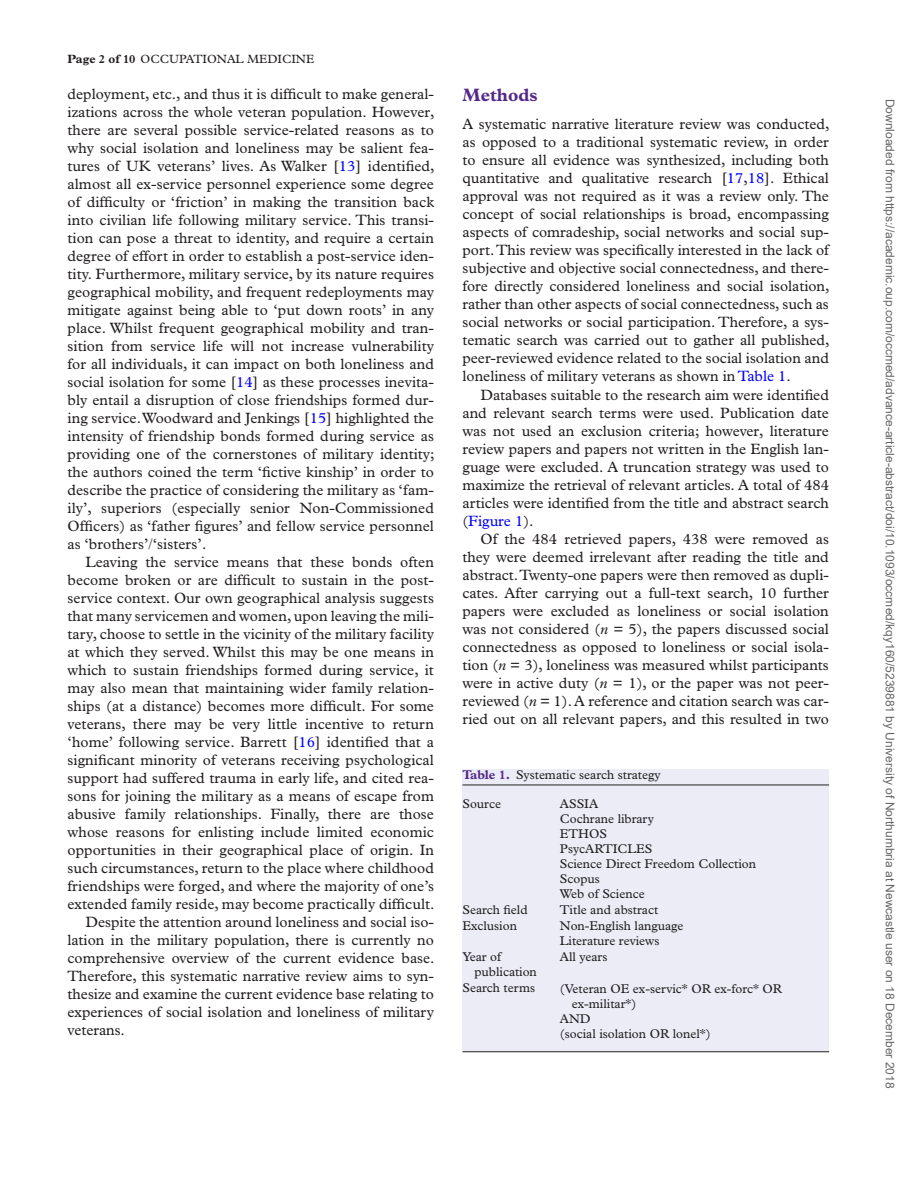
<style>
.page{position:relative;width:919px;height:1187px;background:#fff}
.page>*{position:absolute;margin:0;border:0;box-sizing:border-box;transform-origin:0 0}
.t1{font:700 18px "Plantin Std";color:#542989}
.t2{font:15px/18px "Plantin Std";letter-spacing:.005em;color:#231f20;text-align:justify}
.t3{font:12.75px/15px "Plantin Std";color:#231f20}
.t4{font:12px "Arial";color:#666}
.t5{font:12px "Plantin Std";color:#231f20}
.s1{font-weight:700}
.s2{color:#00f}
.s3{font-style:italic}
.s4{font-weight:700;color:#542989}
.s5{font-family:"Gandhari Unicode"}
</style>
<div class="page">
<div style="left:462px;top:769px;width:367px;height:283px;background:#ebecf5"></div>
<hr style="left:462px;top:1051px;width:98px;height:1px;background:#231f20">
<hr style="left:560px;top:1051px;width:269px;height:1px;background:#231f20">
<hr style="left:462px;top:784px;width:98px;height:1px;background:#231f20">
<hr style="left:560px;top:784px;width:269px;height:1px;background:#231f20">
<p class="t5" style="left:68px;top:52px;width:248px"><span class="s1">Page 2 of 10</span> OCCUPATIONAL MEDICINE</p>
<p class="t2" style="left:68px;top:85px;width:368px">deployment, etc., and thus it is difficult to make general&shy;izations across the whole veteran population. However, there are several possible service-related reasons as to why social isolation and loneliness may be salient fea&shy;tures of UK veterans’ lives. As Walker [<span class="s2">13</span>] identified, almost all ex-service personnel experience some degree of difficulty or ‘friction’ in making the transition back into civilian life following military service. This transi&shy;tion can pose a threat to identity, and require a certain degree of effort in order to establish a post-service iden&shy;tity. Furthermore, military service, by its nature requires geographical mobility, and frequent redeployments may mitigate against being able to ‘put down roots’ in any place. Whilst frequent geographical mobility and tran&shy;sition from service life will not increase vulnerability for all individuals, it can impact on both loneliness and social isolation for some [<span class="s2">14</span>] as these processes inevita&shy;bly entail a disruption of close friendships formed dur&shy;ing service. Woodward and Jenkings [<span class="s2">15</span>] highlighted the intensity of friendship bonds formed during service as providing one of the cornerstones of military identity; the authors coined the term ‘fictive kinship’ in order to describe the practice of considering the military as ‘fam&shy;ily’, superiors (especially senior Non-Commissioned Officers) as ‘father figures’ and fellow service personnel as ‘brothers’/‘sisters’.</p>
<p class="t2" style="left:86px;top:553px;width:350px">Leaving the service means that these bonds often</p>
<p class="t2" style="left:68px;top:571px;width:368px">become broken or are difficult to sustain in the post-</p>
<p class="t2" style="left:68px;top:589px;width:368px">service context. Our own geographical analysis suggests</p>
<p class="t2" style="left:68px;top:607px;width:368px">that many servicemen and women, upon leaving the mili-</p>
<p class="t2" style="left:68px;top:625px;width:368px">tary, choose to settle in the vicinity of the military facility</p>
<p class="t2" style="left:68px;top:643px;width:368px">at which they served. Whilst this may be one means in</p>
<p class="t2" style="left:68px;top:661px;width:368px">which to sustain friendships formed during service, it</p>
<p class="t2" style="left:68px;top:679px;width:368px">may also mean that maintaining wider family relation-</p>
<p class="t2" style="left:68px;top:697px;width:368px">ships (at a distance) becomes more difficult. For some</p>
<p class="t2" style="left:68px;top:715px;width:368px">veterans, there may be very little incentive to return</p>
<p class="t2" style="left:68px;top:733px;width:368px">‘home’ following service. Barrett [<span class="s2">16</span>] identified that a</p>
<p class="t2" style="left:68px;top:751px;width:368px">significant minority of veterans receiving psychological</p>
<p class="t2" style="left:68px;top:769px;width:368px">support had suffered trauma in early life, and cited rea-</p>
<p class="t2" style="left:68px;top:787px;width:368px">sons for joining the military as a means of escape from</p>
<p class="t2" style="left:68px;top:805px;width:368px">abusive family relationships. Finally, there are those</p>
<p class="t2" style="left:68px;top:823px;width:368px">whose reasons for enlisting include limited economic</p>
<p class="t2" style="left:68px;top:841px;width:368px">opportunities in their geographical place of origin. In</p>
<p class="t2" style="left:68px;top:859px;width:368px">such circumstances, return to the place where childhood</p>
<p class="t2" style="left:68px;top:877px;width:368px">friendships were forged, and where the majority of one’s</p>
<p class="t2" style="left:68px;top:895px;width:368px">extended family reside, may become practically difficult.</p>
<p class="t2" style="left:86px;top:913px;width:350px">Despite the attention around loneliness and social iso-</p>
<p class="t2" style="left:68px;top:931px;width:368px">lation in the military population, there is currently no</p>
<p class="t2" style="left:68px;top:949px;width:368px">comprehensive overview of the current evidence base.</p>
<p class="t2" style="left:68px;top:967px;width:368px">Therefore, this systematic narrative review aims to syn-</p>
<p class="t2" style="left:68px;top:985px;width:368px">thesize and examine the current evidence base relating to</p>
<p class="t2" style="left:68px;top:1003px;width:368px">experiences of social isolation and loneliness of military</p>
<p class="t2" style="left:68px;top:1021px;width:59px">veterans.</p>
<p class="t1" style="left:462px;top:84px;width:77px">Methods</p>
<p class="t2" style="left:462px;top:115px;width:368px">A systematic narrative literature review was conducted, as opposed to a traditional systematic review, in order to ensure all evidence was synthesized, including both quantitative and qualitative research [<span class="s2">17</span>,<span class="s2">18</span>]. Ethical approval was not required as it was a review only. The concept of social relationships is broad, encompassing aspects of comradeship, social networks and social sup&shy;port. This review was specifically interested in the lack of subjective and objective social connectedness, and there&shy;fore directly considered loneliness and social isolation, rather than other aspects of social connectedness, such as social networks or social participation. Therefore, a sys&shy;tematic search was carried out to gather all published, peer-reviewed evidence related to the social isolation and loneliness of military veterans as shown in <span class="s2">Table 1</span>.</p>
<p class="t2" style="left:462px;top:385px;width:368px;text-indent:18px">Databases suitable to the research aim were identified and relevant search terms were used. Publication date was not used an exclusion criteria; however, literature review papers and papers not written in the English lan&shy;guage were excluded. A truncation strategy was used to maximize the retrieval of relevant articles. A total of 484 articles were identified from the title and abstract search (<span class="s2">Figure 1</span>).</p>
<p class="t2" style="left:462px;top:529px;width:368px;text-indent:18px">Of the 484 retrieved papers, 438 were removed as they were deemed irrelevant after reading the title and abstract. Twenty-one papers were then removed as dupli&shy;cates. After carrying out a full-text search, 10 further papers were excluded as loneliness or social isolation was not considered (<span class="s3">n</span> = 5), the papers discussed social connectedness as opposed to loneliness or social isola&shy;tion (<span class="s3">n</span> = 3), loneliness was measured whilst participants were in active duty (<span class="s3">n</span> = 1), or the paper was not peer&shy;reviewed (<span class="s3">n</span> = 1). A reference and citation search was car&shy;ried out on all relevant papers, and this resulted in two</p>
<p class="t3" style="left:462px;top:766px;width:200px"><span class="s4">Table 1.</span> Systematic search strategy</p>
<p class="t3" style="left:462px;top:796px;width:40px">Source</p>
<p class="t3" style="left:560px;top:796px;width:198px">ASSIA<br>Cochrane library<br>ETHOS<br>PsycARTICLES<br>Science Direct Freedom Collection<br>Scopus<br>Web of Science</p>
<p class="t3" style="left:462px;top:901px;width:67px">Search field</p>
<p class="t3" style="left:560px;top:901px;width:100px">Title and abstract</p>
<p class="t3" style="left:462px;top:917px;width:56px">Exclusion</p>
<p class="t3" style="left:560px;top:917px;width:125px">Non-English language<br>Literature reviews</p>
<p class="t3" style="left:474px;top:948px;width:64px;text-indent:-12px">Year of publication</p>
<p class="t3" style="left:560px;top:948px;width:49px">All years</p>
<p class="t3" style="left:462px;top:979px;width:74px">Search terms</p>
<p class="t3" style="left:560px;top:981px;width:224px">(Veteran OE ex-servic<span class="s5">*</span> OR ex-forc<span class="s5">*</span> OR</p>
<p class="t3" style="left:572px;top:996px;width:66px">ex-militar<span class="s5">*</span>)</p>
<p class="t3" style="left:560px;top:1011px;width:32px">AND</p>
<p class="t3" style="left:560px;top:1026px;width:152px">(social isolation OR lonel<span class="s5">*</span>)</p>
<p class="t4" style="left:894px;top:98px;width:991px;rotate:90deg">Downloaded from https://academic.oup.com/occmed/advance-article-abstract/doi/10.1093/occmed/kqy160/5239881 by University of Northumbria at Newcastle user on 18 December 2018</p>
</div>
